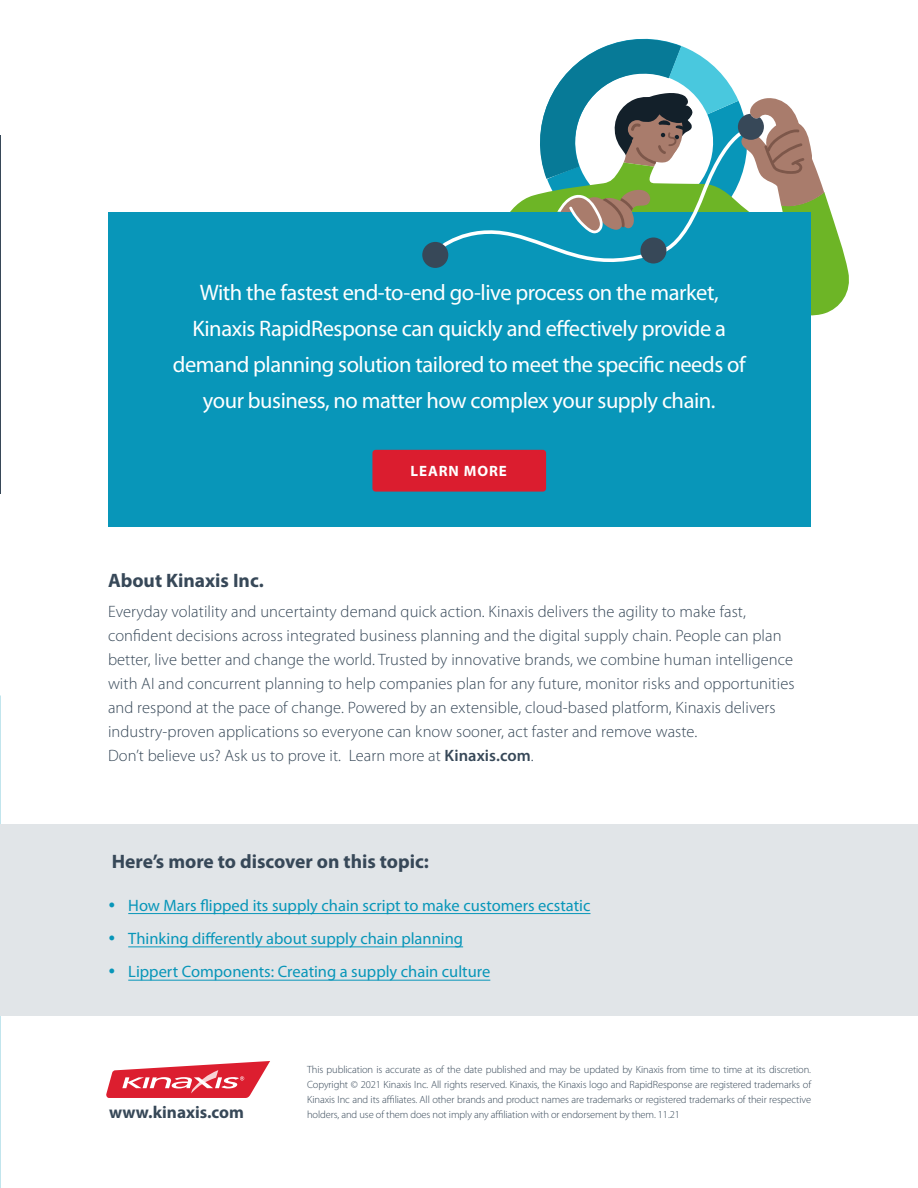
<style>
.page{position:relative;width:918px;height:1188px;background:#fff}
.page>*{position:absolute;margin:0;border:0;box-sizing:border-box;transform-origin:0 0}
.Callout_reverse{font:22.5px/36px "Myriad Pro";letter-spacing:-.02em;color:#fff;text-align:center}
.t1{font:700 19.5px "Myriad Pro";color:#374858}
.Website{font:700 17.25px "Myriad Pro";color:#374858}
.Body_Copy{font:300 16.5px/24px "Myriad Pro";letter-spacing:.005em;color:#374858}
.t2{font:16.5px "Myriad Pro";color:#0896b9}
.Callout_reverse-2{font:700 15px "Myriad Pro";letter-spacing:.06em;color:#fff}
.t3{font:300 10.5px/15px "Myriad Pro";letter-spacing:-.01em;color:#374858;text-align:justify}
.s1{font-weight:600}
</style>
<div class="page">
<hr style="left:0;top:135px;width:1px;height:359px;background:#374858">
<svg style="left:811px;top:192px;width:38px;height:124px;fill:#6db526"></svg>
<div style="left:108px;top:212px;width:703px;height:314px;background:#0896b9"></div>
<div style="left:0;top:824px;width:918px;height:191px;background:#e1e5e8"></div>
<hr style="left:128px;top:913px;width:462px;height:1px;background:#0896b9">
<hr style="left:128px;top:946px;width:335px;height:1px;background:#0896b9">
<hr style="left:128px;top:980px;width:362px;height:1px;background:#0896b9">
<svg style="left:422px;top:38px;width:402px;height:252px"></svg>
<div style="left:372px;top:450px;width:174px;height:42px;background:#db1d2f;border-radius:3px"></div>
<svg style="left:106px;top:1061px;width:164px;height:37px"></svg>
<p class="Callout_reverse" style="left:173px;top:274px;width:574px">With the fastest end-to-end go-live process on the market, Kinaxis RapidResponse can quickly and effectively provide a demand planning solution tailored to meet the specific needs of your business, no matter how complex your supply chain.</p>
<p class="Callout_reverse-2" style="left:411px;top:461px;width:98px">LEARN MORE</p>
<h4 class="t1" style="left:108px;top:568px;width:157px">About Kinaxis Inc.</h4>
<p class="Body_Copy" style="left:108px;top:600px;width:688px">Everyday volatility and uncertainty demand quick action. Kinaxis delivers the agility to make fast, confident decisions across integrated business planning and the digital supply chain. People can plan better, live better and change the world. Trusted by innovative brands, we combine human intelligence with AI and concurrent planning to help companies plan for any future, monitor risks and opportunities and respond at the pace of change. Powered by an extensible, cloud-based platform, Kinaxis delivers industry-proven applications so everyone can know sooner, act faster and remove waste.<br>Don’t believe us? Ask us to prove it. Learn more at <span class="s1">Kinaxis.com</span>.</p>
<h4 class="t1" style="left:112px;top:849px;width:319px">Here’s more to discover on this topic:</h4>
<p class="t2" style="left:128px;top:895px;width:464px">How Mars flipped its supply chain script to make customers ecstatic</p>
<p class="t2" style="left:128px;top:928px;width:336px">Thinking differently about supply chain planning</p>
<p class="t2" style="left:128px;top:961px;width:364px">Lippert Components: Creating a supply chain culture</p>
<p class="t3" style="left:307px;top:1063px;width:506px">This publication is accurate as of the date published and may be updated by Kinaxis from time to time at its discretion.<br>Copyright © 2021 Kinaxis Inc. All rights reserved. Kinaxis, the Kinaxis logo and RapidResponse are registered trademarks of Kinaxis Inc and its affiliates. All other brands and product names are trademarks or registered trademarks of their respective</p>
<p class="Website" style="left:109px;top:1101px;width:136px">www.kinaxis.com</p>
<p class="t3" style="left:307px;top:1108px;width:374px">holders, and use of them does not imply any affiliation with or endorsement by them. 11.21</p>
</div>
